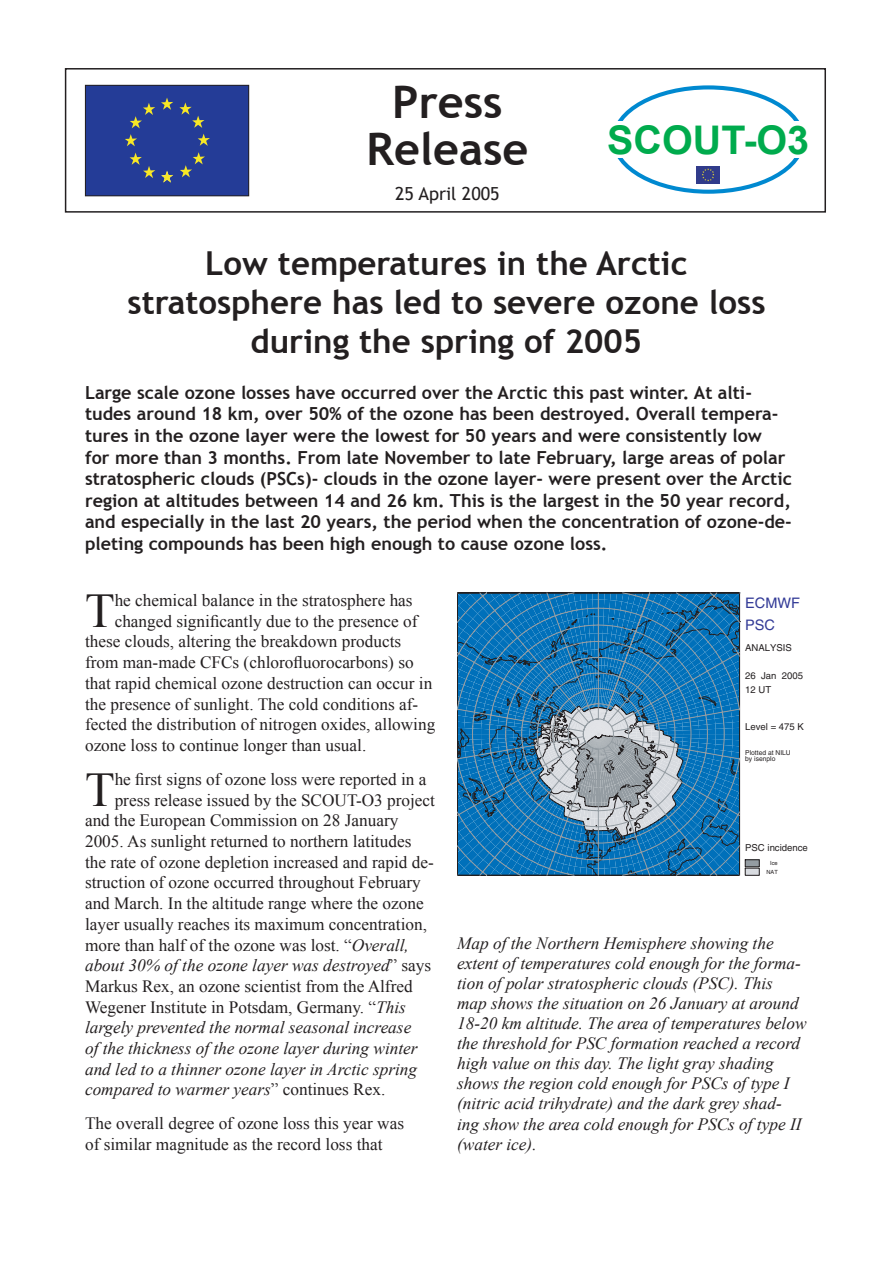
<style>
.page{position:relative;width:893px;height:1263px;background:#fff}
.page>*{position:absolute;margin:0;border:0;box-sizing:border-box;transform-origin:0 0}
.t1{font:48.45px "Times New Roman";color:#231f20}
.t2{font:700 45px/46.5px "Trebuchet MS";color:#231f20;text-align:center}
.t3{font:700 39.45px "Arial";color:#00ab4d}
.t4{font:700 33px/39px "Trebuchet MS";color:#231f20;text-align:center}
.t5{font:700 18px/21.6px "Trebuchet MS";color:#231f20}
.t6{font:18px "Trebuchet MS";color:#231f20}
.t7{font:17.25px/20.7px "Times New Roman";color:#231f20}
.t8{font:italic 17.25px/20.1px "Times New Roman";color:#231f20}
.t9{font:14.55px/22.5px "Helvetica";color:#333b97}
.t10{font:9.6px/14.2px "Helvetica";color:#231f20}
.t11{font:6.75px/5.6px "Helvetica";color:#231f20}
.t12{font:5.7px "Helvetica";color:#231f20}
.s1{font-style:italic}
.s2{font-style:normal}
</style>
<div class="page">
<div style="left:65px;top:68px;width:761px;height:145px;border:2px solid #231f20"></div>
<div style="left:612px;top:85px;width:193px;height:109px;border:4px solid #0089d0;border-radius:50%"></div>
<div style="left:788px;top:121px;width:21px;height:37px;background:#fff"></div>
<div style="left:609px;top:121px;width:25px;height:37px;background:#fff"></div>
<img style="left:697px;top:166px;width:23px;height:17px">
<div style="left:85px;top:85px;width:164px;height:111px;background:#243c97"></div>
<div style="left:85px;top:85px;width:164px;height:111px;border:1px solid #231f20"></div>
<svg style="left:161px;top:171px;width:12px;height:12px"></svg>
<svg style="left:180px;top:152px;width:25px;height:25px"></svg>
<svg style="left:198px;top:134px;width:12px;height:12px"></svg>
<svg style="left:179px;top:102px;width:25px;height:26px"></svg>
<svg style="left:161px;top:98px;width:12px;height:12px"></svg>
<svg style="left:130px;top:103px;width:25px;height:25px"></svg>
<svg style="left:125px;top:134px;width:12px;height:12px"></svg>
<svg style="left:130px;top:153px;width:25px;height:25px"></svg>
<div style="left:745px;top:868px;width:14px;height:7px;background:#d8dbe0"></div>
<div style="left:745px;top:860px;width:14px;height:7px;background:#949ca2"></div>
<div style="left:745px;top:860px;width:14px;height:7px;border:1px solid #231f20"></div>
<svg style="left:457px;top:593px;width:283px;height:282px;background:#337fb1"></svg>
<h2 class="t2" style="left:367px;top:79px;width:163px">Press<br>Release</h2>
<p class="t6" style="left:395px;top:183px;width:106px">25 April 2005</p>
<h3 class="t3" style="left:607px;top:114px;width:203px">SCOUT-O3</h3>
<h3 class="t4" style="left:127px;top:244px;width:640px">Low temperatures in the Arctic stratosphere has led to severe ozone loss during the spring of 2005</h3>
<p class="t5" style="left:85px;top:382px;width:708px">Large scale ozone losses have occurred over the Arctic this past winter. At alti&shy;tudes around 18 km, over 50% of the ozone has been destroyed. Overall tempera&shy;tures in the ozone layer were the lowest for 50 years and were consistently low<br>for more than 3 months. From late November to late February, large areas of polar stratospheric clouds (PSCs)- clouds in the ozone layer- were present over the Arctic region at altitudes between 14 and 26 km. This is the largest in the 50 year record, and especially in the last 20 years, the period when the concentration of ozone-de&shy;pleting compounds has been high enough to cause ozone loss.</p>
<h1 class="t1" style="left:85px;top:578px;width:31px">T</h1>
<p class="t7" style="left:115px;top:590px;width:299px">he chemical balance in the stratosphere has</p>
<p class="t7" style="left:115px;top:610px;width:304px">changed significantly due to the presence of</p>
<p class="t7" style="left:85px;top:631px;width:318px">these clouds, altering the breakdown products</p>
<p class="t7" style="left:85px;top:652px;width:330px">from man-made CFCs (chlorofluorocarbons) so</p>
<p class="t7" style="left:85px;top:672px;width:349px">that rapid chemical ozone destruction can occur in</p>
<p class="t7" style="left:85px;top:693px;width:335px">the presence of sunlight. The cold conditions af-</p>
<p class="t7" style="left:85px;top:714px;width:352px">fected the distribution of nitrogen oxides, allowing</p>
<p class="t7" style="left:85px;top:734px;width:283px">ozone loss to continue longer than usual.</p>
<h1 class="t1" style="left:85px;top:757px;width:31px">T</h1>
<p class="t7" style="left:115px;top:768px;width:313px">he first signs of ozone loss were reported in a</p>
<p class="t7" style="left:115px;top:789px;width:322px">press release issued by the SCOUT-O3 project</p>
<p class="t7" style="left:85px;top:810px;width:315px">and the European Commission on 28 January</p>
<p class="t7" style="left:85px;top:831px;width:328px">2005. As sunlight returned to northern latitudes</p>
<p class="t7" style="left:85px;top:851px;width:350px">the rate of ozone depletion increased and rapid de-</p>
<p class="t7" style="left:85px;top:872px;width:337px">struction of ozone occurred throughout February</p>
<p class="t7" style="left:85px;top:893px;width:340px">and March. In the altitude range where the ozone</p>
<p class="t7" style="left:85px;top:913px;width:344px">layer usually reaches its maximum concentration,</p>
<p class="t7" style="left:85px;top:934px;width:325px">more than half of the ozone was lost. “<span class="s1">Overall,</span></p>
<p class="t8" style="left:85px;top:955px;width:348px">about 30% of the ozone layer was destroyed<span class="s2">” says</span></p>
<p class="t7" style="left:85px;top:975px;width:329px">Markus Rex, an ozone scientist from the Alfred</p>
<p class="t7" style="left:85px;top:996px;width:322px">Wegener Institute in Potsdam, Germany. “<span class="s1">This</span></p>
<p class="t8" style="left:85px;top:1017px;width:328px">largely prevented the normal seasonal increase</p>
<p class="t8" style="left:85px;top:1038px;width:334px">of the thickness of the ozone layer during winter</p>
<p class="t8" style="left:85px;top:1058px;width:334px">and led to a thinner ozone layer in Arctic spring</p>
<p class="t8" style="left:85px;top:1079px;width:302px">compared to warmer years<span class="s2">” continues Rex.</span></p>
<p class="t7" style="left:85px;top:1113px;width:321px">The overall degree of ozone loss this year was of similar magnitude as the record loss that</p>
<p class="t9" style="left:745px;top:591px;width:56px">ECMWF<br>PSC</p>
<p class="t10" style="left:745px;top:640px;width:48px">ANALYSIS</p>
<p class="t10" style="left:745px;top:668px;width:59px">26 Jan 2005<br>12 UT</p>
<p class="t10" style="left:745px;top:719px;width:60px">Level = 475 K</p>
<p class="t11" style="left:745px;top:750px;width:47px">Plotted at NILU by isenplo</p>
<p class="t10" style="left:745px;top:841px;width:64px">PSC incidence</p>
<p class="t12" style="left:770px;top:860px;width:22px">Ice 1.0</p>
<p class="t12" style="left:766px;top:868px;width:26px">NAT 1.0</p>
<p class="t8" style="left:457px;top:932px;width:351px">Map of the Northern Hemisphere showing the extent of temperatures cold enough for the forma&shy;tion of polar stratospheric clouds (PSC). This map shows the situation on 26 January at around 18-20 km altitude. The area of temperatures below the threshold for PSC formation reached a record high value on this day. The light gray shading shows the region cold enough for PSCs of type I (nitric acid trihydrate) and the dark grey shad&shy;ing show the area cold enough for PSCs of type II (water ice).</p>
</div>
